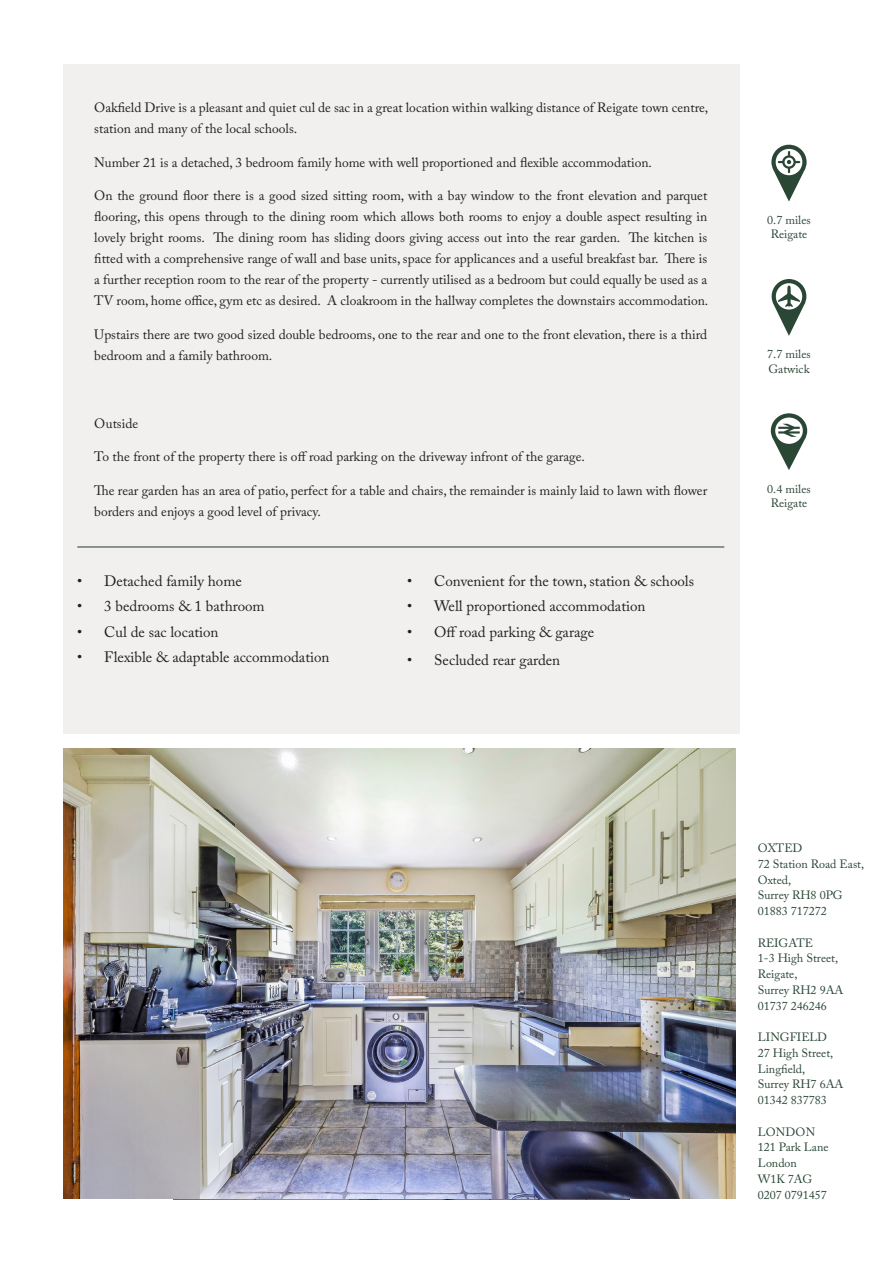
<style>
.page{position:relative;width:893px;height:1263px;background:#fff}
.page>*{position:absolute;margin:0;border:0;box-sizing:border-box;transform-origin:0 0}
.t1{font:15px "Adobe Caslon Pro";color:#231f20}
.t2{font:13.5px/21px "Adobe Caslon Pro";color:#231f20}
.t3{font:12px/15.8px "Adobe Caslon Pro";color:#2a4635}
</style>
<div class="page">
<div style="left:64px;top:64px;width:676px;height:669px;background:#f1f0ef"></div>
<hr style="left:77px;top:546px;width:647px;height:1px;background:#2a4635">
<img style="left:64px;top:748px;width:672px;height:451px">
<svg style="left:771px;top:413px;width:36px;height:57px"></svg>
<svg style="left:772px;top:279px;width:34px;height:57px"></svg>
<svg style="left:771px;top:145px;width:36px;height:57px"></svg>
<p class="t2" style="left:94px;top:97px;width:615px">Oakfield Drive is a pleasant and quiet cul de sac in a great location within walking distance of Reigate town centre, station and many of the local schools.</p>
<p class="t2" style="left:94px;top:151px;width:559px">Number 21 is a detached, 3 bedroom family home with well proportioned and flexible accommodation.</p>
<p class="t2" style="left:94px;top:185px;width:615px;text-align:justify">On the ground floor there is a good sized sitting room, with a bay window to the front elevation and parquet flooring, this opens through to the dining room which allows both rooms to enjoy a double aspect resulting in lovely bright rooms. The dining room has sliding doors giving access out into the rear garden. The kitchen is fitted with a comprehensive range of wall and base units, space for applicances and a useful breakfast bar. There is a further reception room to the rear of the property - currently utilised as a bedroom but could equally be used as a TV room, home office, gym etc as desired. A cloakroom in the hallway completes the downstairs accommodation.</p>
<p class="t2" style="left:94px;top:324px;width:614px">Upstairs there are two good sized double bedrooms, one to the rear and one to the front elevation, there is a third bedroom and a family bathroom.</p>
<p class="t2" style="left:94px;top:412px;width:45px">Outside</p>
<p class="t2" style="left:94px;top:446px;width:492px">To the front of the property there is off road parking on the driveway infront of the garage.</p>
<p class="t2" style="left:94px;top:480px;width:614px">The rear garden has an area of patio, perfect for a table and chairs, the remainder is mainly laid to lawn with flower borders and enjoys a good level of privacy.</p>
<p class="t1" style="left:77px;top:572px;width:166px">• Detached family home</p>
<p class="t1" style="left:77px;top:597px;width:189px">• 3 bedrooms &amp; 1 bathroom</p>
<p class="t1" style="left:77px;top:623px;width:143px">• Cul de sac location</p>
<p class="t1" style="left:77px;top:648px;width:254px">• Flexible &amp; adaptable accommodation</p>
<p class="t1" style="left:407px;top:572px;width:288px">• Convenient for the town, station &amp; schools</p>
<p class="t1" style="left:407px;top:597px;width:240px">• Well proportioned accommodation</p>
<p class="t1" style="left:407px;top:623px;width:189px">• Off road parking &amp; garage</p>
<p class="t1" style="left:407px;top:651px;width:155px">• Secluded rear garden</p>
<p class="t3" style="left:767px;top:212px;width:45px">0.7 miles</p>
<p class="t3" style="left:771px;top:226px;width:38px">Reigate</p>
<p class="t3" style="left:767px;top:346px;width:45px">7.7 miles</p>
<p class="t3" style="left:768px;top:361px;width:43px">Gatwick</p>
<p class="t3" style="left:767px;top:481px;width:45px">0.4 miles</p>
<p class="t3" style="left:771px;top:495px;width:38px">Reigate</p>
<p class="t3" style="left:758px;top:840px;width:46px">OXTED</p>
<p class="t3" style="left:758px;top:856px;width:108px">72 Station Road East,<br>Oxted,</p>
<p class="t3" style="left:758px;top:887px;width:86px">Surrey RH8 0PG</p>
<p class="t3" style="left:758px;top:903px;width:71px">01883 717272</p>
<p class="t3" style="left:758px;top:935px;width:57px">REIGATE</p>
<p class="t3" style="left:758px;top:950px;width:82px">1-3 High Street,</p>
<p class="t3" style="left:758px;top:966px;width:41px">Reigate,</p>
<p class="t3" style="left:758px;top:982px;width:87px">Surrey RH2 9AA</p>
<p class="t3" style="left:758px;top:998px;width:71px">01737 246246</p>
<p class="t3" style="left:758px;top:1029px;width:70px">LINGFIELD</p>
<p class="t3" style="left:758px;top:1045px;width:77px">27 High Street,</p>
<p class="t3" style="left:758px;top:1061px;width:49px">Lingfield,</p>
<p class="t3" style="left:758px;top:1076px;width:87px">Surrey RH7 6AA</p>
<p class="t3" style="left:758px;top:1092px;width:71px">01342 837783</p>
<p class="t3" style="left:758px;top:1124px;width:59px">LONDON</p>
<p class="t3" style="left:758px;top:1139px;width:72px">121 Park Lane</p>
<p class="t3" style="left:758px;top:1155px;width:41px">London</p>
<p class="t3" style="left:758px;top:1171px;width:56px">W1K 7AG</p>
<p class="t3" style="left:758px;top:1187px;width:71px">0207 0791457</p>
</div>
